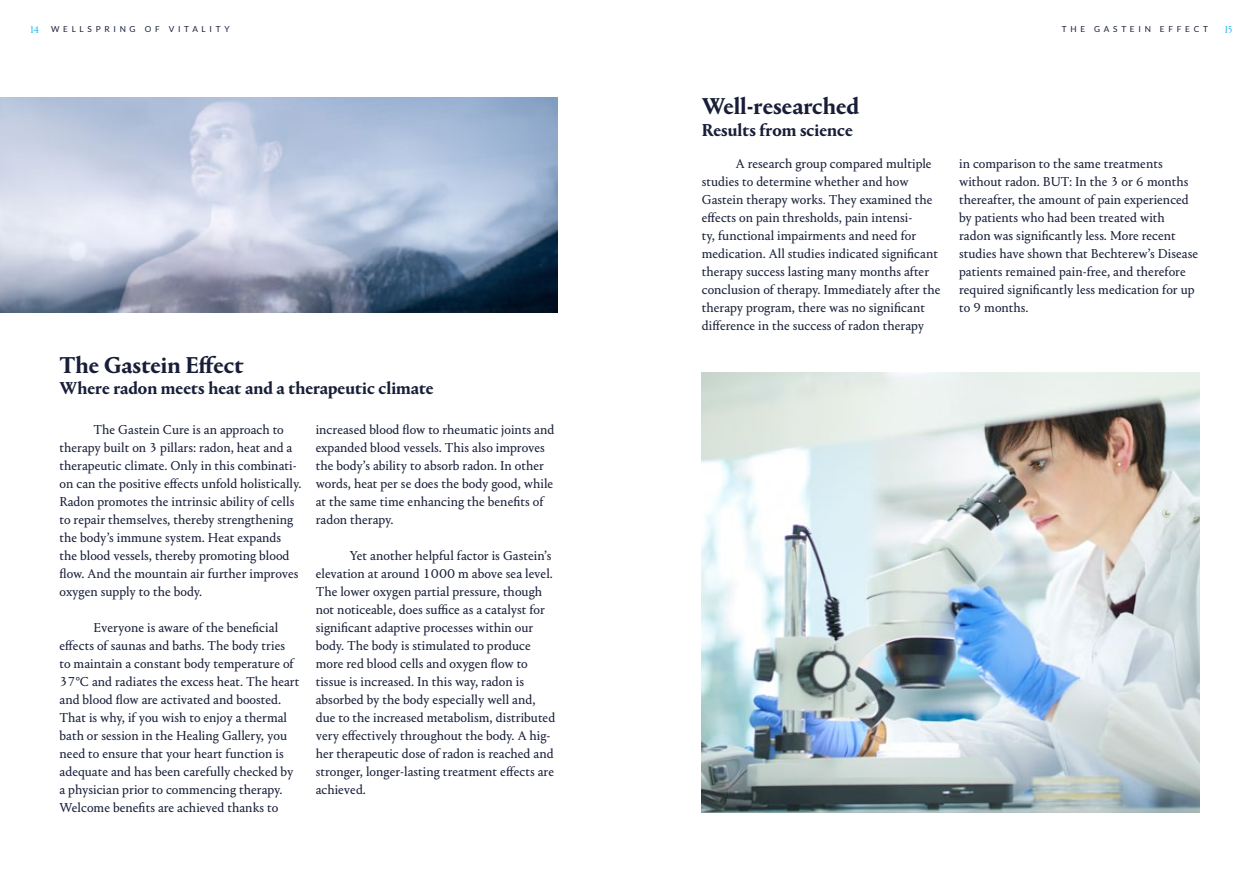
<style>
.page{position:relative;width:1259px;height:893px;background:#fff}
.page>*{position:absolute;margin:0;border:0;box-sizing:border-box;transform-origin:0 0}
.Überschrift_FT{font:700 24px "Portrait";color:#181e38}
.Überschrift_FT-2{font:700 18px "Portrait";color:#181e38}
.t1{font:13.5px/18px "Portrait Text";color:#181e38}
.t2{font:10.5px "Portrait";color:#29bdef}
.t3{font:8.25px "Lato";letter-spacing:.45em;color:#181e38}
.s1{font-family:"Portrait";font-size:10.5px;color:#29bdef}
</style>
<div class="page">
<img style="left:0;top:98px;width:557px;height:215px">
<img style="left:702px;top:373px;width:497px;height:439px">
<p class="t3" style="left:31px;top:25px;width:201px"><span class="s1">14</span> WELLSPRING OF VITALITY</p>
<p class="t3" style="left:1061px;top:25px;width:148px">THE GASTEIN EFFECT</p>
<p class="t2" style="left:1224px;top:23px;width:9px">15</p>
<p class="Überschrift_FT" style="left:702px;top:89px;width:159px">Well-researched</p>
<p class="Überschrift_FT-2" style="left:702px;top:117px;width:153px">Results from science</p>
<p class="Überschrift_FT" style="left:60px;top:348px;width:186px">The Gastein Effect</p>
<p class="Überschrift_FT-2" style="left:60px;top:376px;width:376px">Where radon meets heat and a therapeutic climate</p>
<p class="t1" style="left:60px;top:420px;width:243px;text-indent:34px">The Gastein Cure is an approach to therapy built on 3 pillars: radon, heat and a therapeutic climate. Only in this combinati&shy;on can the positive effects unfold holistically.<br>Radon promotes the intrinsic ability of cells to repair themselves, thereby strengthening the body’s immune system. Heat expands the blood vessels, thereby promoting blood flow. And the mountain air further improves oxygen supply to the body.</p>
<p class="t1" style="left:60px;top:618px;width:241px;text-indent:34px">Everyone is aware of the beneficial effects of saunas and baths. The body tries to maintain a constant body temperature of 37°C and radiates the excess heat. The heart and blood flow are activated and boosted.<br>That is why, if you wish to enjoy a thermal bath or session in the Healing Gallery, you need to ensure that your heart function is adequate and has been carefully checked by a physician prior to commencing therapy.<br>Welcome benefits are achieved thanks to</p>
<p class="t1" style="left:316px;top:420px;width:240px">increased blood flow to rheumatic joints and expanded blood vessels. This also improves the body’s ability to absorb radon. In other words, heat per se does the body good, while at the same time enhancing the benefits of radon therapy.</p>
<p class="t1" style="left:316px;top:546px;width:241px;text-indent:34px">Yet another helpful factor is Gastein’s elevation at around 1000 m above sea level.<br>The lower oxygen partial pressure, though not noticeable, does suffice as a catalyst for significant adaptive processes within our body. The body is stimulated to produce more red blood cells and oxygen flow to tissue is increased. In this way, radon is absorbed by the body especially well and, due to the increased metabolism, distributed very effectively throughout the body. A hig&shy;her therapeutic dose of radon is reached and stronger, longer-lasting treatment effects are achieved.</p>
<p class="t1" style="left:702px;top:154px;width:240px;text-indent:34px">A research group compared multiple studies to determine whether and how Gastein therapy works. They examined the effects on pain thresholds, pain intensi-<br>ty, functional impairments and need for medication. All studies indicated significant therapy success lasting many months after conclusion of therapy. Immediately after the therapy program, there was no significant difference in the success of radon therapy</p>
<p class="t1" style="left:959px;top:154px;width:240px">in comparison to the same treatments without radon. BUT: In the 3 or 6 months thereafter, the amount of pain experienced by patients who had been treated with radon was significantly less. More recent studies have shown that Bechterew’s Disease patients remained pain-free, and therefore required significantly less medication for up to 9 months.</p>
</div>
